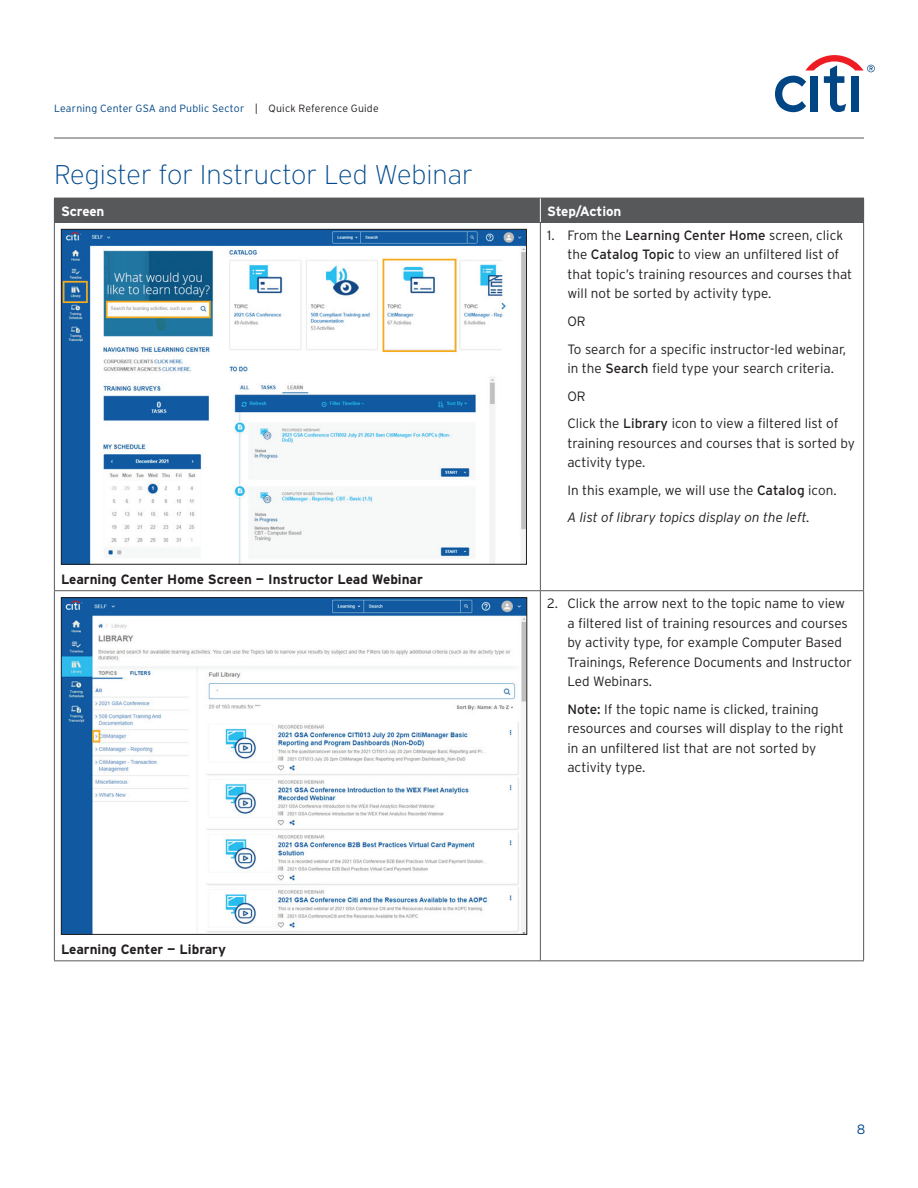
<style>
.page{position:relative;width:918px;height:1188px;background:#fff}
.page>*{position:absolute;margin:0;border:0;box-sizing:border-box;transform-origin:0 0}
.t1{font:200 27px "Interstate";color:#004a8d}
.t2{font:300 13.5px/19.5px "Interstate";color:#231f20}
.t3{font:italic 300 13.5px/27.6px "Interstate";color:#231f20}
.t4{font:700 13.5px "Interstate";color:#231f20}
.t5{font:700 13.5px "Interstate";letter-spacing:-.01em;color:#fff}
.t6{font:300 13.5px "Interstate";color:#004a8d}
.t7{font:300 10.5px "Interstate";letter-spacing:.02em;color:#004684}
.s1{color:#231f20}
.s2{font-weight:400}
.s3{font-style:normal}
.s4{font-weight:400;font-style:normal}
</style>
<div class="page">
<svg style="left:775px;top:55px;width:100px;height:57px"></svg>
<hr style="left:54px;top:138px;width:810px;height:1px;background:#57585a">
<div style="left:54px;top:198px;width:486px;height:24px;background:#57585a"></div>
<div style="left:540px;top:198px;width:324px;height:24px;background:#57585a"></div>
<hr style="left:54px;top:222px;width:486px;height:1px;background:#57585a">
<hr style="left:540px;top:222px;width:324px;height:1px;background:#57585a">
<svg style="left:540px;top:198px;width:1px;height:24px"></svg>
<hr style="left:54px;top:223px;width:1px;height:367px;background:#57585a">
<hr style="left:540px;top:223px;width:1px;height:367px;background:#57585a">
<hr style="left:863px;top:223px;width:1px;height:367px;background:#57585a">
<hr style="left:54px;top:590px;width:486px;height:1px;background:#57585a">
<hr style="left:54px;top:591px;width:1px;height:369px;background:#57585a">
<hr style="left:540px;top:590px;width:324px;height:1px;background:#57585a">
<hr style="left:540px;top:591px;width:1px;height:369px;background:#57585a">
<hr style="left:863px;top:591px;width:1px;height:369px;background:#57585a">
<hr style="left:54px;top:960px;width:486px;height:1px;background:#57585a">
<hr style="left:540px;top:960px;width:324px;height:1px;background:#57585a">
<img style="left:63px;top:231px;width:462px;height:331px">
<div style="left:61px;top:229px;width:466px;height:335px;border:1px solid #231f20"></div>
<img style="left:63px;top:599px;width:462px;height:334px">
<div style="left:61px;top:597px;width:466px;height:338px;border:1px solid #231f20"></div>
<p class="t7" style="left:54px;top:102px;width:326px">Learning Center GSA and Public Sector <span class="s1">| Quick Reference Guide</span></p>
<h2 class="t1" style="left:54px;top:158px;width:420px">Register for Instructor Led Webinar</h2>
<p class="t5" style="left:61px;top:203px;width:45px">Screen</p>
<p class="t5" style="left:547px;top:203px;width:76px">Step/Action</p>
<p class="t2" style="left:567px;top:225px;width:286px;text-indent:-20px">1. From the <span class="s2">Learning Center Home</span> screen, click the <span class="s2">Catalog Topic</span> to view an unfltered list of that topic’s training resources and courses that will not be sorted by activity type.</p>
<p class="t2" style="left:567px;top:307px;width:280px;line-height:27.6px">OR<br>To search for a specifc instructor-led webinar,</p>
<p class="t2" style="left:567px;top:354px;width:273px;line-height:27.6px">in the <span class="s2">Search</span> feld type your search criteria.<br>OR<br>Click the <span class="s2">Library</span> icon to view a fltered list of</p>
<p class="t2" style="left:567px;top:433px;width:289px">training resources and courses that is sorted by activity type.</p>
<p class="t3" style="left:567px;top:476px;width:271px"><span class="s3">In this example, we will use the</span> <span class="s4">Catalog</span> <span class="s3">icon.<br></span>A list of library topics display on the left.</p>
<p class="t4" style="left:61px;top:571px;width:363px">Learning Center Home Screen — Instructor Lead Webinar</p>
<p class="t4" style="left:61px;top:941px;width:167px">Learning Center — Library</p>
<p class="t2" style="left:567px;top:594px;width:286px;text-indent:-20px">2. Click the arrow next to the topic name to view a fltered list of training resources and courses by activity type, for example Computer Based Trainings, Reference Documents and Instructor Led Webinars.</p>
<p class="t2" style="left:567px;top:699px;width:278px"><span class="s2">Note:</span> If the topic name is clicked, training resources and courses will display to the right in an unfltered list that are not sorted by activity type.</p>
<p class="t6" style="left:857px;top:1121px;width:10px">8</p>
</div>
